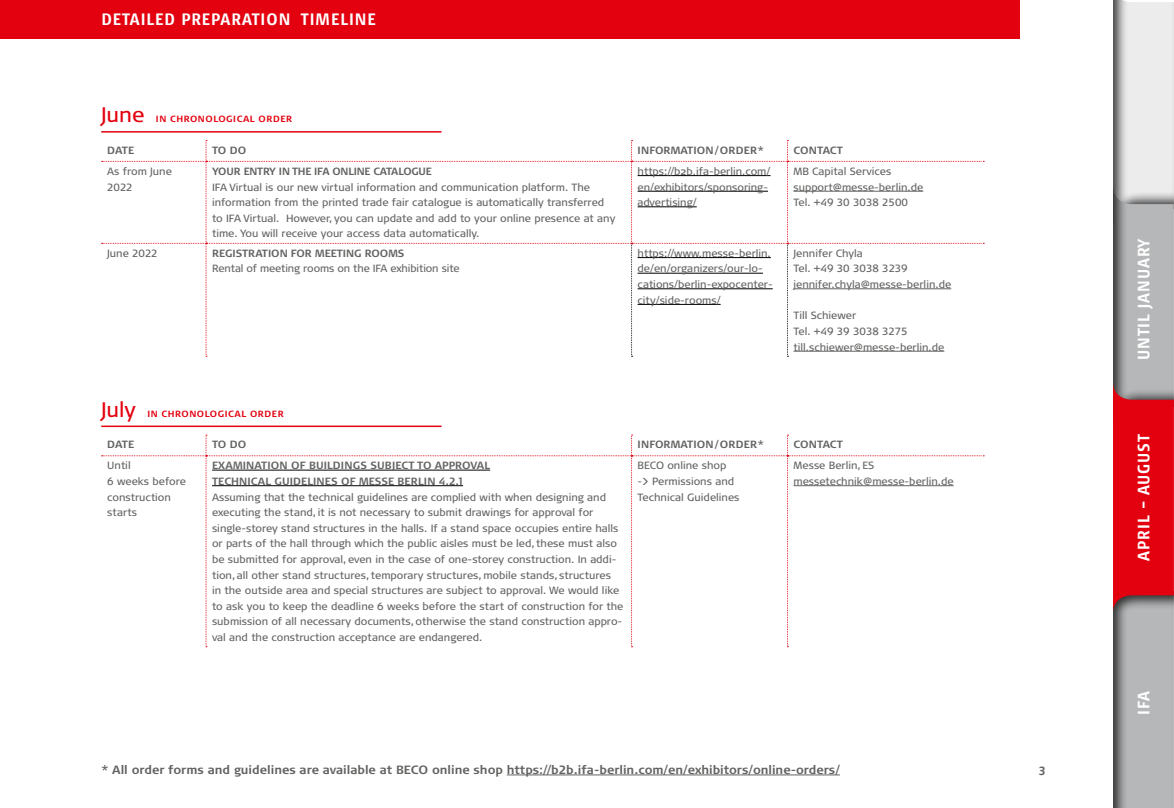
<style>
.page{position:relative;width:1174px;height:808px;background:#fff}
.page>*{position:absolute;margin:0;border:0;box-sizing:border-box;transform-origin:0 0}
.t1{font:700 condensed 16.5px "Signa OT";letter-spacing:.06em;color:#fff}
.t2{font:700 12px "Signa OT";color:#636362}
.t3{font:700 12px "Frutiger LT";color:#636362}
.t4{font:10.5px/15.6px "Signa OT";color:#636362}
.t5{font:700 10.5px "Signa OT";letter-spacing:.01em;color:#636362}
.t6{font:700 9px "Signa OT";letter-spacing:.06em;color:#e3000f}
.s1{font-weight:400;font-size:21px}
.s2{font-weight:700}
</style>
<div class="page">
<svg style="left:101px;top:140px;width:883px;height:217px"></svg>
<hr style="left:637px;top:175px;width:133px;height:1px;background:#000">
<hr style="left:637px;top:191px;width:131px;height:1px;background:#000">
<hr style="left:637px;top:207px;width:59px;height:1px;background:#000">
<hr style="left:793px;top:191px;width:130px;height:1px;background:#636362">
<hr style="left:637px;top:257px;width:134px;height:1px;background:#000">
<hr style="left:637px;top:273px;width:126px;height:1px;background:#000">
<hr style="left:637px;top:289px;width:135px;height:1px;background:#000">
<hr style="left:637px;top:304px;width:83px;height:1px;background:#000">
<hr style="left:793px;top:289px;width:158px;height:1px;background:#636362">
<hr style="left:793px;top:351px;width:151px;height:1px;background:#636362">
<div style="left:0;top:0;width:1019px;height:38px;background:#e3000f"></div>
<svg style="left:1113px;top:2px;width:59px;height:804px;background:#c28a8f"></svg>
<hr style="left:101px;top:131px;width:340px;height:2px;background:#e3000f">
<hr style="left:507px;top:774px;width:333px;height:1px;background:#636362">
<svg style="left:101px;top:435px;width:883px;height:212px"></svg>
<hr style="left:212px;top:470px;width:278px;height:1px;background:#000">
<hr style="left:212px;top:485px;width:251px;height:1px;background:#000">
<hr style="left:793px;top:485px;width:160px;height:1px;background:#636362">
<hr style="left:101px;top:426px;width:340px;height:1px;background:#e3000f">
<p class="t1" style="left:101px;top:9px;width:276px">DETAILED PREPARATION TIMELINE</p>
<p class="t6" style="left:101px;top:114px;width:193px"><span class="s1">June</span> IN CHRONOLOGICAL ORDER</p>
<p class="t5" style="left:107px;top:144px;width:28px">DATE</p>
<p class="t5" style="left:212px;top:144px;width:36px">TO DO</p>
<p class="t5" style="left:637px;top:144px;width:128px">INFORMATION/ORDER*</p>
<p class="t5" style="left:793px;top:144px;width:51px">CONTACT</p>
<p class="t4" style="left:107px;top:163px;width:66px">As from June<br>2022</p>
<p class="t4" style="left:212px;top:163px;width:379px"><span class="s2">YOUR ENTRY IN THE IFA ONLINE CATALOGUE<br></span>IFA Virtual is our new virtual information and communication platform. The</p>
<p class="t4" style="left:212px;top:195px;width:405px">information from the printed trade fair catalogue is automatically transferred to IFA Virtual. However, you can update and add to your online presence at any time. You will receive your access data automatically.</p>
<p class="t4" style="left:637px;top:163px;width:134px">https://b2b.ifa-berlin.com/ en/exhibitors/sponsoring&shy;advertising/</p>
<p class="t4" style="left:793px;top:163px;width:99px">MB Capital Services</p>
<p class="t4" style="left:793px;top:179px;width:131px">support@messe-berlin.de</p>
<p class="t4" style="left:793px;top:195px;width:116px">Tel. +49 30 3038 2500</p>
<p class="t4" style="left:107px;top:245px;width:52px">June 2022</p>
<p class="t5" style="left:212px;top:247px;width:194px">REGISTRATION FOR MEETING ROOMS</p>
<p class="t4" style="left:212px;top:261px;width:249px">Rental of meeting rooms on the IFA exhibition site</p>
<p class="t6" style="left:101px;top:408px;width:184px"><span class="s1">July</span> IN CHRONOLOGICAL ORDER</p>
<p class="t4" style="left:637px;top:245px;width:137px">https://www.messe-berlin. de/en/organizers/our-lo&shy;cations/berlin-expocenter&shy;city/side-rooms/</p>
<p class="t4" style="left:793px;top:245px;width:71px">Jennifer Chyla</p>
<p class="t4" style="left:793px;top:261px;width:116px">Tel. +49 30 3038 3239</p>
<p class="t4" style="left:793px;top:277px;width:159px">jennifer.chyla@messe-berlin.de</p>
<p class="t4" style="left:793px;top:308px;width:64px">Till Schiewer</p>
<p class="t4" style="left:793px;top:323px;width:115px">Tel. +49 39 3038 3275</p>
<p class="t4" style="left:793px;top:339px;width:152px">till.schiewer@messe-berlin.de</p>
<p class="t5" style="left:107px;top:438px;width:28px">DATE</p>
<p class="t5" style="left:212px;top:438px;width:36px">TO DO</p>
<p class="t5" style="left:637px;top:438px;width:128px">INFORMATION/ORDER*</p>
<p class="t5" style="left:793px;top:438px;width:51px">CONTACT</p>
<p class="t4" style="left:107px;top:458px;width:25px">Until</p>
<p class="t4" style="left:107px;top:473px;width:80px">6 weeks before construction starts</p>
<p class="t4" style="left:637px;top:458px;width:90px">BECO online shop</p>
<p class="t4" style="left:637px;top:473px;width:103px">-&gt; Permissions and<br>Technical Guidelines</p>
<p class="t4" style="left:793px;top:458px;width:162px">Messe Berlin, ES messetechnik@messe-berlin.de</p>
<p class="t5" style="left:212px;top:459px;width:279px">EXAMINATION OF BUILDINGS SUBJECT TO APPROVAL</p>
<p class="t4" style="left:212px;top:473px;width:413px"><span class="s2">TECHNICAL GUIDELINES OF MESSE BERLIN 4.2.1<br></span>Assuming that the technical guidelines are complied with when designing and executing the stand, it is not necessary to submit drawings for approval for single-storey stand structures in the halls. If a stand space occupies entire halls or parts of the hall through which the public aisles must be led, these must also be submitted for approval, even in the case of one-storey construction. In addi&shy;tion, all other stand structures, temporary structures, mobile stands, structures<br>in the outside area and special structures are subject to approval. We would like to ask you to keep the deadline 6 weeks before the start of construction for the submission of all necessary documents, otherwise the stand construction appro&shy;val and the construction acceptance are endangered.</p>
<p class="t2" style="left:101px;top:763px;width:740px">* All order forms and guidelines are available at BECO online shop https://b2b.ifa-berlin.com/en/exhibitors/online-orders/</p>
<p class="t3" style="left:1039px;top:764px;width:8px">3</p>
<p class="t1" style="left:1134px;top:360px;width:123px;rotate:-90deg">UNTIL JANUARY</p>
<p class="t1" style="left:1134px;top:560px;width:128px;rotate:-90deg">APRIL – AUGUST</p>
<p class="t1" style="left:1134px;top:715px;width:26px;rotate:-90deg">IFA</p>
</div>
